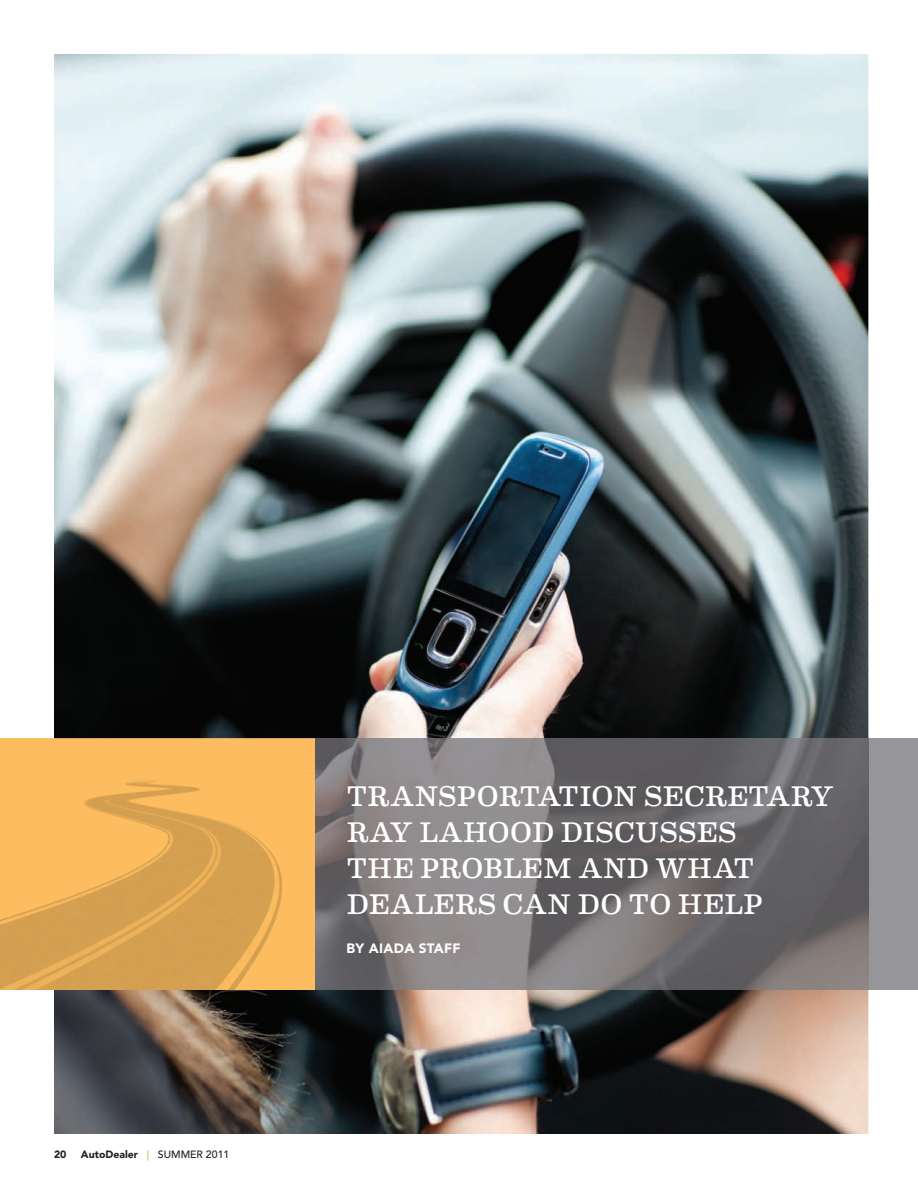
<style>
.page{position:relative;width:918px;height:1188px;background:#fff}
.page>*{position:absolute;margin:0;border:0;box-sizing:border-box;transform-origin:0 0}
.t1{font:28.5px/36px "Eames Century Modern";letter-spacing:.005em;color:#fff}
.t2{font:900 13.5px "Avenir";letter-spacing:.025em;color:#fff}
.t3{font:900 10.5px "Avenir";color:#231f20}
.s1{font-weight:500;color:#a0cc42}
.s2{font-weight:500}
</style>
<div class="page">
<img style="left:54px;top:54px;width:814px;height:1080px">
<div style="left:868px;top:738px;width:50px;height:252px;background:#95959a"></div>
<img style="left:0;top:738px;width:868px;height:252px">
<hr style="left:0;top:738px;width:54px;height:1px;background:#fdbd61">
<img style="left:54px;top:738px;width:261px;height:1px">
<img style="left:315px;top:738px;width:1px;height:252px">
<p class="t3" style="left:54px;top:1148px;width:14px">20</p>
<p class="t3" style="left:81px;top:1148px;width:150px">AutoDealer <span class="s1">|</span> <span class="s2">SUMMER 2011</span></p>
<p class="t1" style="left:347px;top:776px;width:488px">TRANSPORTATION SECRETARY<br>RAY LAHOOD DISCUSSES<br>THE PROBLEM AND WHAT<br>DEALERS CAN DO TO HELP</p>
<p class="t2" style="left:346px;top:940px;width:115px">BY AIADA STAFF</p>
</div>
